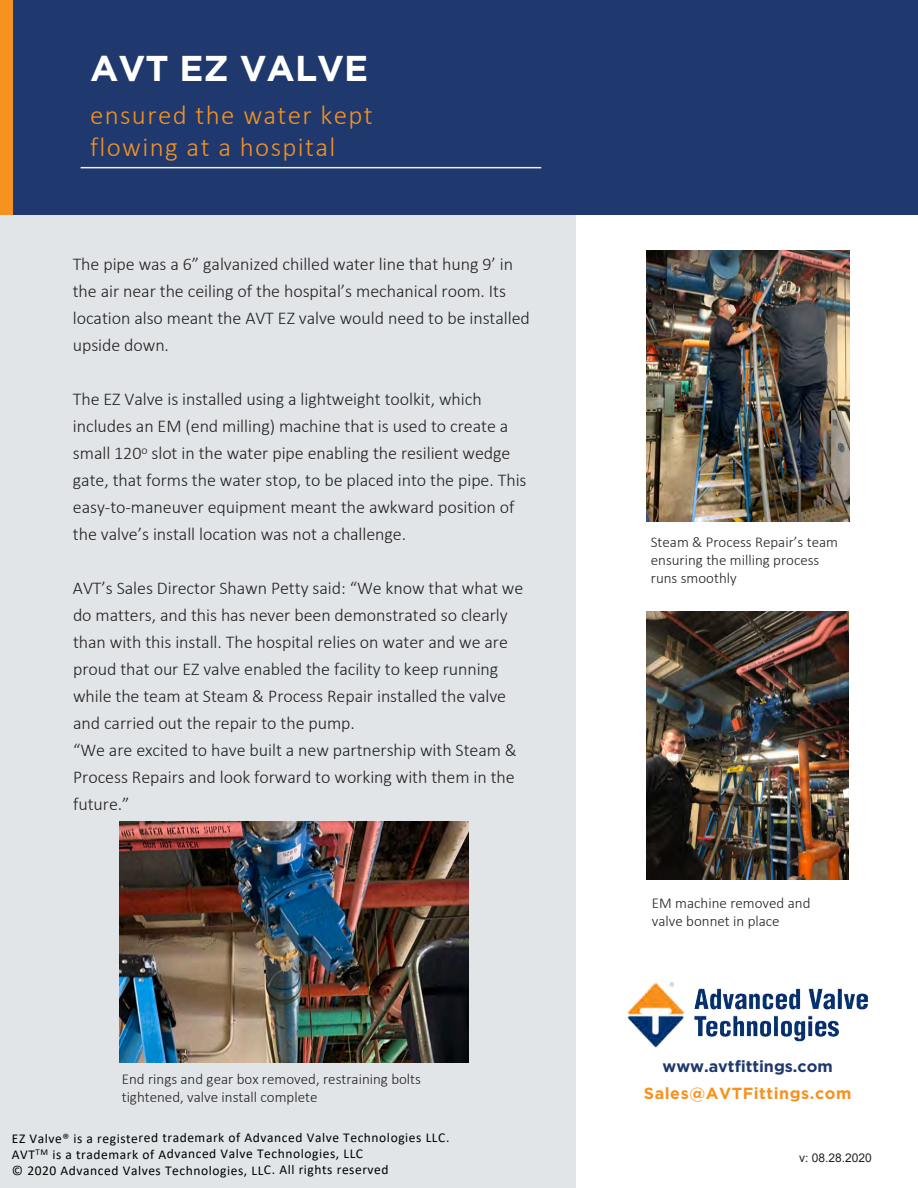
<style>
.page{position:relative;width:918px;height:1188px;background:#fff}
.page>*{position:absolute;margin:0;border:0;box-sizing:border-box;transform-origin:0 0}
.t1{font:700 35.85px "Gotham";color:#fff}
.t2{font:300 27px/32.4px "Calibri";letter-spacing:.05em;color:#f6921f}
.t3{font:300 18px/27px "Calibri";letter-spacing:-.005em;color:#231f20}
.t4{font:700 16.2px "Gotham";letter-spacing:.035em;color:#f6921f}
.t5{font:700 16.2px "Gotham";color:#1f386d}
.t6{font:300 15px/18px "Calibri";color:#231f20}
.t7{font:13.5px/16px "Calibri";letter-spacing:.04em;color:#000}
.t8{font:12px "Arial";color:#231f20}
.s1{font-style:inherit}
</style>
<div class="page">
<div style="left:0;top:0;width:576px;height:1188px;background:#e1e5e8"></div>
<div style="left:0;top:0;width:917px;height:214px;background:#1f386d"></div>
<div style="left:0;top:0;width:918px;height:215px;border:2px solid #1f386d"></div>
<div style="left:0;top:0;width:13px;height:214px;background:#f6921f"></div>
<hr style="left:81px;top:167px;width:460px;height:1px;background:#edeff0">
<img style="left:628px;top:983px;width:239px;height:64px">
<img style="left:647px;top:250px;width:203px;height:271px">
<img style="left:647px;top:611px;width:201px;height:269px">
<img style="left:120px;top:822px;width:349px;height:241px">
<h1 class="t1" style="left:90px;top:45px;width:280px">AVT EZ VALVE</h1>
<h2 class="t2" style="left:90px;top:98px;width:284px">ensured the water kept flowing at a hospital</h2>
<p class="t3" style="left:73px;top:251px;width:459px">The pipe was a 6” galvanized chilled water line that hung 9’ in the air near the ceiling of the hospital’s mechanical room. Its location also meant the AVT EZ valve would need to be installed upside down.</p>
<p class="t3" style="left:73px;top:386px;width:455px">The EZ Valve is installed using a lightweight toolkit, which includes an EM (end milling) machine that is used to create a small 120<sup>o</sup> slot in the water pipe enabling the resilient wedge gate, that forms the water stop, to be placed into the pipe. This easy-to-maneuver equipment meant the awkward position of the valve’s install location was not a challenge.</p>
<p class="t3" style="left:73px;top:575px;width:452px">AVT’s Sales Director Shawn Petty said: “We know that what we do matters, and this has never been demonstrated so clearly than with this install. The hospital relies on water and we are proud that our EZ valve enabled the facility to keep running while the team at Steam &amp; Process Repair installed the valve and carried out the repair to the pump.<br>“We are excited to have built a new partnership with Steam &amp; Process Repairs and look forward to working with them in the future.”</p>
<p class="t6" style="left:122px;top:1070px;width:301px">End rings and gear box removed, restraining bolts tightened, valve install complete</p>
<p class="t7" style="left:12px;top:1130px;width:439px">EZ Valve® is a registered trademark of Advanced Valve Technologies LLC.<br>AVT<sup>TM</sup> is a trademark of Advanced Valve Technologies, LLC<br>© 2020 Advanced Valves Technologies, LLC. All rights reserved</p>
<p class="t6" style="left:651px;top:533px;width:189px">Steam &amp; Process Repair’s team ensuring the milling process runs smoothly</p>
<p class="t6" style="left:652px;top:894px;width:160px">EM machine removed and valve bonnet in place</p>
<p class="t5" style="left:663px;top:1056px;width:172px">www.avtfittings.com</p>
<p class="t4" style="left:644px;top:1083px;width:209px">Sales@AVTFittings.com</p>
<p class="t8" style="left:799px;top:1150px;width:74px">v: 08.2<span class="s1">8</span>.2020</p>
</div>
